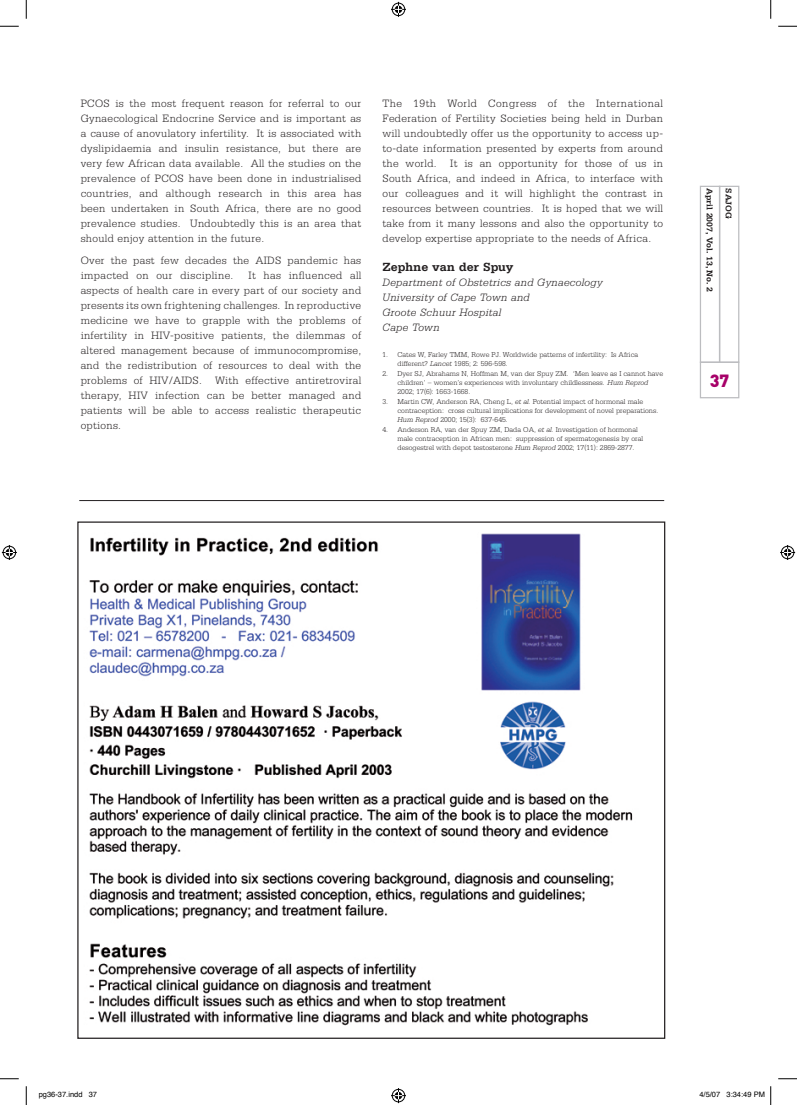
<style>
.page{position:relative;width:797px;height:1105px;background:#fff}
.page>*{position:absolute;margin:0;border:0;box-sizing:border-box;transform-origin:0 0}
.t1{font:900 17.5px "DIN";color:#a70169}
.t2{font:700 12.5px "Serifa";color:#231f20}
.t3{font:300 11.25px/15px "Serifa";letter-spacing:.025em;color:#231f20;text-align:justify}
.t4{font:italic 300 11.25px/15px "Serifa";letter-spacing:.025em;color:#231f20}
.t5{font:700 8.75px "Serifa";color:#231f20}
.t6{font:300 7.5px/8.8px "Serifa";color:#231f20}
.t7{font:7.5px "Helvetica";color:#000}
.s1{font-style:italic}
</style>
<div class="page">
<div style="left:699px;top:362px;width:40px;height:36px;border:1px solid #bcbdc0"></div>
<hr style="left:79px;top:500px;width:585px;height:1px;background:#231f20">
<div style="left:699px;top:186px;width:21px;height:177px;border:1px solid #bcbdc0"></div>
<div style="left:719px;top:186px;width:20px;height:177px;border:1px solid #bcbdc0"></div>
<img style="left:89px;top:533px;width:544px;height:493px">
<svg style="left:0;top:25px;width:19px;height:2px"></svg>
<svg style="left:778px;top:25px;width:19px;height:2px"></svg>
<svg style="left:0;top:1078px;width:19px;height:1px"></svg>
<svg style="left:778px;top:1078px;width:19px;height:1px"></svg>
<svg style="left:25px;top:0;width:2px;height:19px"></svg>
<svg style="left:25px;top:1086px;width:2px;height:19px"></svg>
<svg style="left:770px;top:0;width:1px;height:19px"></svg>
<svg style="left:391px;top:2px;width:15px;height:15px"></svg>
<svg style="left:391px;top:1088px;width:15px;height:15px"></svg>
<svg style="left:2px;top:545px;width:15px;height:15px"></svg>
<svg style="left:780px;top:545px;width:15px;height:15px"></svg>
<svg style="left:770px;top:1086px;width:1px;height:19px"></svg>
<p class="t3" style="left:81px;top:96px;width:282px">PCOS is the most frequent reason for referral to our Gynaecological Endocrine Service and is important as a cause of anovulatory infertility. It is associated with dyslipidaemia and insulin resistance, but there are very few African data available. All the studies on the prevalence of PCOS have been done in industrialised countries, and although research in this area has been undertaken in South Africa, there are no good prevalence studies. Undoubtedly this is an area that should enjoy attention in the future.</p>
<p class="t3" style="left:81px;top:253px;width:282px">Over the past few decades the AIDS pandemic has impacted on our discipline.</p>
<p class="t3" style="left:81px;top:268px;width:282px;text-indent:168px">It has influenced all aspects of health care in every part of our society and presents its own frightening challenges. In reproductive medicine we have to grapple with the problems of infertility in HIV-positive patients, the dilemmas of altered management because of immunocompromise, and the redistribution of resources to deal with the problems of HIV/AIDS. With effective antiretroviral therapy, HIV infection can be better managed and patients will be able to access realistic therapeutic options.</p>
<p class="t3" style="left:382px;top:96px;width:282px">The 19th World Congress of the International Federation of Fertility Societies being held in Durban will undoubtedly offer us the opportunity to access up&shy;to-date information presented by experts from around the world. It is an opportunity for those of us in South Africa, and indeed in Africa, to interface with our colleagues and it will highlight the contrast in resources between countries. It is hoped that we will take from it many lessons and also the opportunity to develop expertise appropriate to the needs of Africa.</p>
<p class="t2" style="left:382px;top:260px;width:132px">Zephne van der Spuy</p>
<p class="t4" style="left:382px;top:275px;width:222px">Department of Obstetrics and Gynaecology<br>University of Cape Town and<br>Groote Schuur Hospital<br>Cape Town</p>
<p class="t6" style="left:397px;top:350px;width:242px;text-indent:-15px">1. Cates W, Farley TMM, Rowe PJ. Worldwide patterns of infertility: Is Africa different? <span class="s1">Lancet</span> 1985; 2: 596-598.</p>
<p class="t6" style="left:397px;top:369px;width:267px;text-indent:-15px">2. Dyer SJ, Abrahams N, Hoffman M, van der Spuy ZM. ‘Men leave as I cannot have children’ – women’s experiences with involuntary childlessness. <span class="s1">Hum Reprod<br></span>2002; 17(6): 1663-1668.</p>
<p class="t6" style="left:397px;top:397px;width:262px;text-indent:-15px">3. Martin CW, Anderson RA, Cheng L, <span class="s1">et al.</span> Potential impact of hormonal male contraception: cross cultural implications for development of novel preparations.<br><span class="s1">Hum Reprod</span> 2000; 15(3): 637-645.</p>
<p class="t6" style="left:397px;top:425px;width:247px;text-indent:-15px">4. Anderson RA, van der Spuy ZM, Dada OA, <span class="s1">et al.</span> Investigation of hormonal male contraception in African men: suppression of spermatogenesis by oral desogestrel with depot testosterone <span class="s1">Hum Reprod</span> 2002; 17(11): 2869-2877.</p>
<p class="t5" style="left:714px;top:188px;width:105px;rotate:90deg">April 2007, Vol. 13, No. 2</p>
<p class="t5" style="left:733px;top:188px;width:32px;rotate:90deg">SAJOG</p>
<h1 class="t1" style="left:710px;top:369px;width:21px">37</h1>
<p class="t7" style="left:39px;top:1090px;width:60px">pg36-37.indd 37</p>
<p class="t7" style="left:699px;top:1090px;width:67px">4/5/07 3:34:49 PM</p>
</div>
